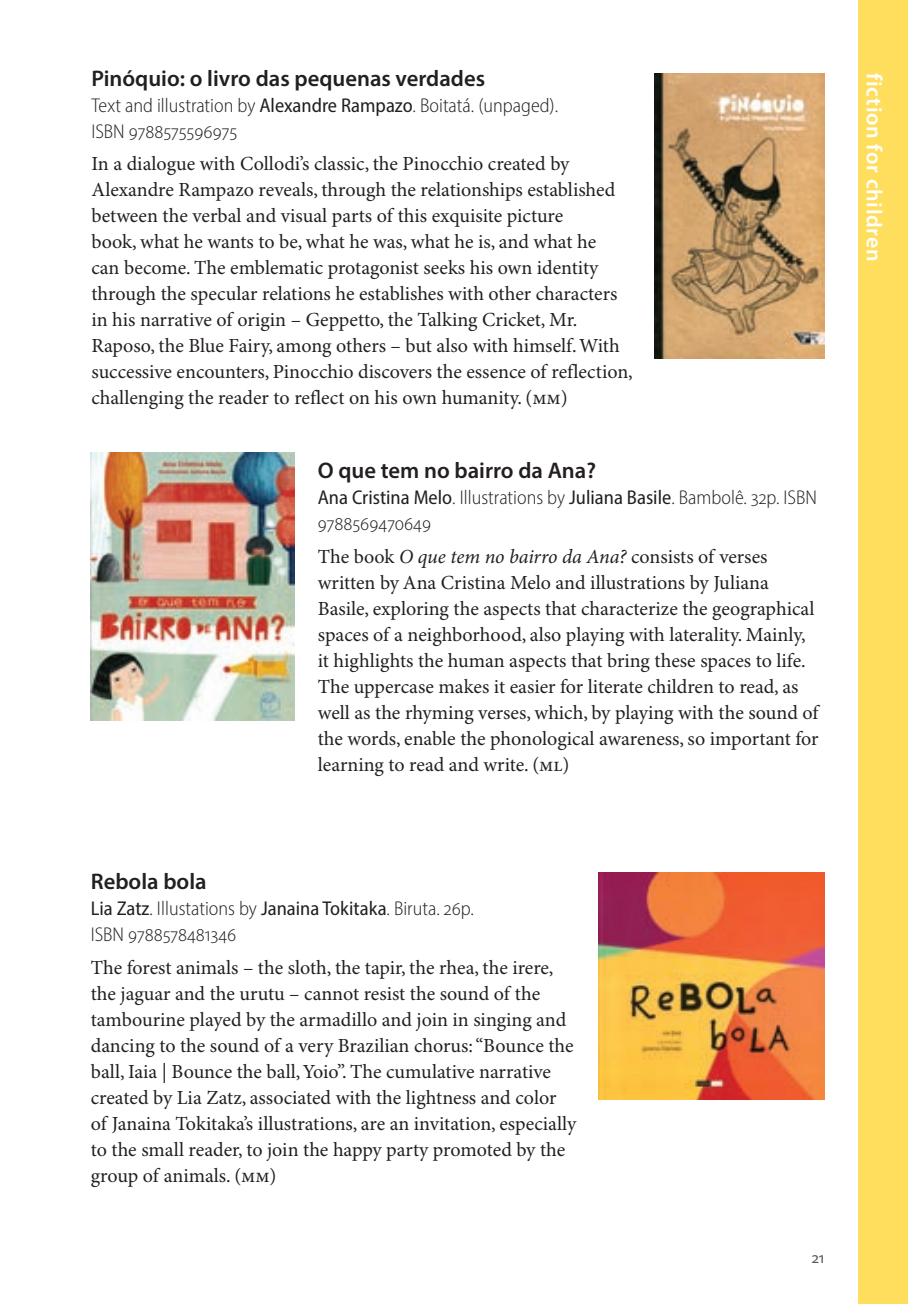
<style>
.page{position:relative;width:908px;height:1304px;background:#fff}
.page>*{position:absolute;margin:0;border:0;box-sizing:border-box;transform-origin:0 0}
.Resenhas_-_Titulo_Li{font:600 22.6px "Myriad Pro";color:#231f20}
.t1{font:600 22px "Myriad Pro";letter-spacing:.03em;color:#fff}
.Resenhas_-_Texto_Res{font:20px/26px "Minion Pro";color:#231f20}
.Resenhas_-_Bookinfo{font:300 semi-condensed 20px/26px "Myriad Pro";color:#231f20}
.t2{font:16px "Myriad Pro";color:#57585a}
.s1{font-weight:400}
.s2{font-style:italic}
</style>
<div class="page">
<div style="left:858px;top:0;width:49px;height:1304px;background:#ffde5d"></div>
<img style="left:91px;top:453px;width:203px;height:267px">
<img style="left:654px;top:73px;width:169px;height:286px">
<img style="left:598px;top:873px;width:226px;height:227px">
<p class="Resenhas_-_Titulo_Li" style="left:91px;top:64px;width:395px">Pinóquio: o livro das pequenas verdades</p>
<p class="Resenhas_-_Bookinfo" style="left:91px;top:92px;width:468px">Text and illustration by <span class="s1">Alexandre Rampazo</span>. Boitatá. (unpaged).<br>ISBN 9788575596975</p>
<p class="Resenhas_-_Texto_Res" style="left:91px;top:152px;width:542px">In a dialogue with Collodi’s classic, the Pinocchio created by Alexandre Rampazo reveals, through the relationships established between the verbal and visual parts of this exquisite picture<br>book, what he wants to be, what he was, what he is, and what he<br>can become. The emblematic protagonist seeks his own identity through the specular relations he establishes with other characters in his narrative of origin – Geppetto, the Talking Cricket, Mr.<br>Raposo, the Blue Fairy, among others – but also with himself. With successive encounters, Pinocchio discovers the essence of reflection, challenging the reader to reflect on his own humanity. (MM)</p>
<p class="Resenhas_-_Titulo_Li" style="left:317px;top:456px;width:280px">O que tem no bairro da Ana?</p>
<p class="Resenhas_-_Bookinfo" style="left:317px;top:484px;width:500px"><span class="s1">Ana Cristina Melo</span>. Illustrations by <span class="s1">Juliana Basile</span>. Bambolê. 32p. ISBN<br>9788569470649</p>
<p class="Resenhas_-_Texto_Res" style="left:317px;top:544px;width:502px">The book <span class="s2">O que tem no bairro da Ana?</span> consists of verses written by Ana Cristina Melo and illustrations by Juliana Basile, exploring the aspects that characterize the geographical spaces of a neighborhood, also playing with laterality. Mainly, it highlights the human aspects that bring these spaces to life.<br>The uppercase makes it easier for literate children to read, as well as the rhyming verses, which, by playing with the sound of the words, enable the phonological awareness, so important for learning to read and write. (ML)</p>
<p class="Resenhas_-_Titulo_Li" style="left:91px;top:867px;width:117px">Rebola bola</p>
<p class="Resenhas_-_Bookinfo" style="left:91px;top:896px;width:384px"><span class="s1">Lia Zatz</span>. Illustations by <span class="s1">Janaina Tokitaka</span>. Biruta. 26p.<br>ISBN 9788578481346</p>
<p class="Resenhas_-_Texto_Res" style="left:91px;top:955px;width:487px">The forest animals – the sloth, the tapir, the rhea, the irere, the jaguar and the urutu – cannot resist the sound of the tambourine played by the armadillo and join in singing and dancing to the sound of a very Brazilian chorus: “Bounce the ball, Iaia | Bounce the ball, Yoio”. The cumulative narrative created by Lia Zatz, associated with the lightness and color of Janaina Tokitaka’s illustrations, are an invitation, especially to the small reader, to join the happy party promoted by the group of animals. (MM)</p>
<p class="t2" style="left:811px;top:1248px;width:15px">21</p>
<p class="t1" style="left:887px;top:73px;width:190px;rotate:90deg">fiction for children</p>
</div>
